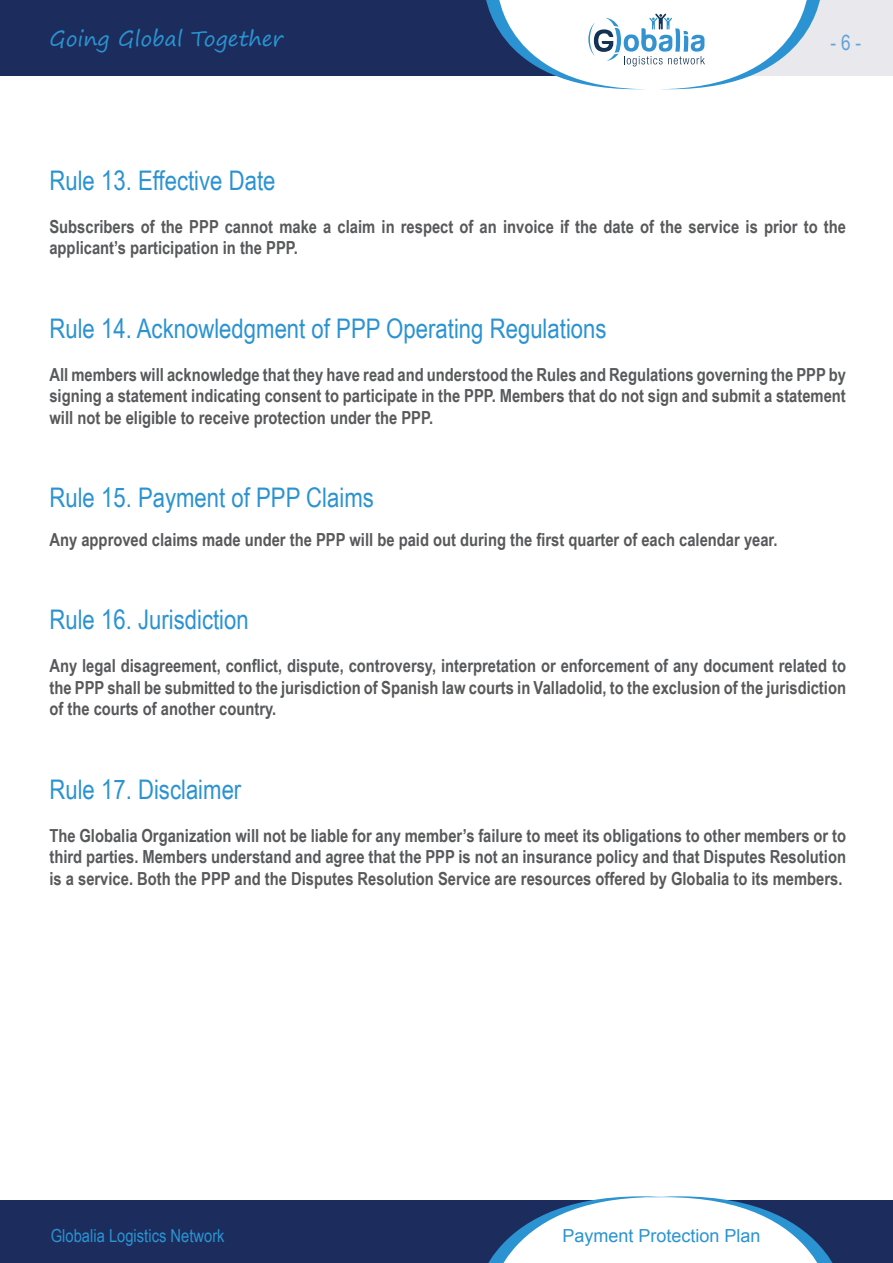
<style>
.page{position:relative;width:893px;height:1263px;background:#fff}
.page>*{position:absolute;margin:0;border:0;box-sizing:border-box;transform-origin:0 0}
.t1{font:27px "Arial Narrow";color:#2b93d1}
.t2{font:21px "Segoe Print";color:#2b93d1}
.t3{font:21px "Arial Narrow";color:#61a3d9}
.t4{font:700 18px/21.6px "Arial Narrow";color:#58595b;text-align:justify}
.t5{font:18px "Arial Narrow";color:#2b93d1}
.t6{font:18px "Arial";color:#2b93d1}
</style>
<div class="page">
<div style="left:0;top:1200px;width:893px;height:63px;background:#1c2c5d"></div>
<svg style="left:488px;top:1196px;width:345px;height:67px"></svg>
<div style="left:735px;top:0;width:158px;height:76px;background:#e9e8ed"></div>
<div style="left:0;top:0;width:651px;height:76px;background:#1c2c5d"></div>
<svg style="left:486px;top:0;width:334px;height:89px"></svg>
<p class="t2" style="left:49px;top:20px;width:235px">Going Global Together</p>
<p class="t3" style="left:830px;top:27px;width:32px">- 6 -</p>
<h1 class="t1" style="left:49px;top:160px;width:228px">Rule 13. Effective Date</h1>
<p class="t4" style="left:49px;top:215px;width:798px">Subscribers of the PPP cannot make a claim in respect of an invoice if the date of the service is prior to the applicant’s participation in the PPP.</p>
<h1 class="t1" style="left:49px;top:308px;width:559px">Rule 14. Acknowledgment of PPP Operating Regulations</h1>
<p class="t4" style="left:49px;top:362px;width:798px">All members will acknowledge that they have read and understood the Rules and Regulations governing the PPP by signing a statement indicating consent to participate in the PPP. Members that do not sign and submit a statement will not be eligible to receive protection under the PPP.</p>
<h1 class="t1" style="left:49px;top:478px;width:326px">Rule 15. Payment of PPP Claims</h1>
<p class="t4" style="left:49px;top:528px;width:730px">Any approved claims made under the PPP will be paid out during the first quarter of each calendar year.</p>
<h1 class="t1" style="left:49px;top:600px;width:201px">Rule 16. Jurisdiction</h1>
<p class="t4" style="left:49px;top:654px;width:798px">Any legal disagreement, conflict, dispute, controversy, interpretation or enforcement of any document related to the PPP shall be submitted to the jurisdiction of Spanish law courts in Valladolid, to the exclusion of the jurisdiction of the courts of another country.</p>
<h1 class="t1" style="left:49px;top:769px;width:193px">Rule 17. Disclaimer</h1>
<p class="t4" style="left:49px;top:823px;width:798px">The Globalia Organization will not be liable for any member’s failure to meet its obligations to other members or to third parties. Members understand and agree that the PPP is not an insurance policy and that Disputes Resolution is a service. Both the PPP and the Disputes Resolution Service are resources offered by Globalia to its members.</p>
<p class="t5" style="left:51px;top:1223px;width:175px">Globalia Logistics Network</p>
<p class="t6" style="left:562px;top:1224px;width:200px">Payment Protection Plan</p>
</div>
